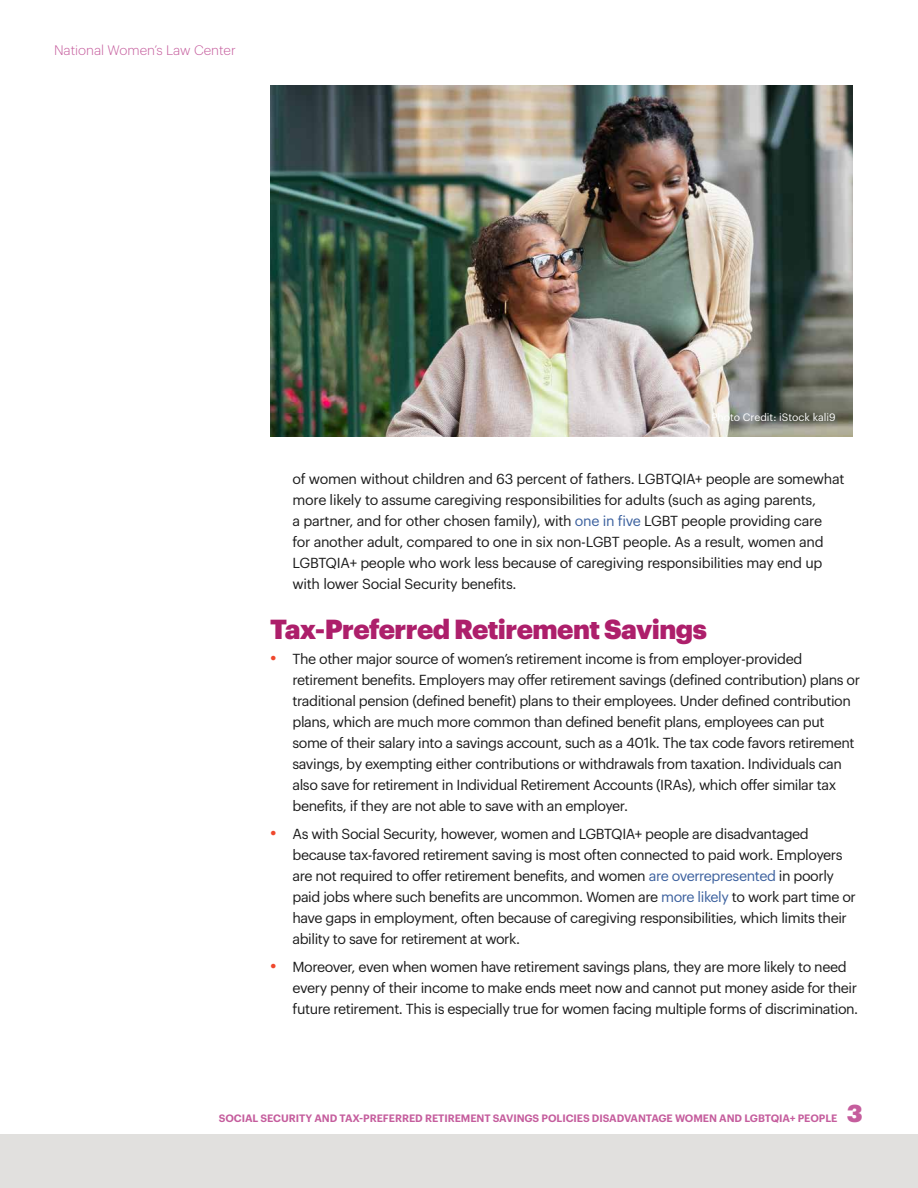
<style>
.page{position:relative;width:918px;height:1188px;background:#fff}
.page>*{position:absolute;margin:0;border:0;box-sizing:border-box;transform-origin:0 0}
.t1{font:900 27px "Graphik";letter-spacing:-.02em;color:#ad1f6b}
.t2{font:14.25px/21px "Graphik";letter-spacing:-.03em;color:#1c1c1c}
.t3{font:300 13.5px "Graphik";color:#c55d9d}
.t4{font:600 10.5px "Graphik";letter-spacing:-.005em;color:#c55d9d}
.t5{font:10.5px "Graphik";color:#fff}
.s1{color:#3b609e}
.s2{font-size:19.5px;color:#ef482d}
.s3{font-weight:900;font-size:24px}
</style>
<div class="page">
<div style="left:0;top:1134px;width:918px;height:54px;background:#e1e0de"></div>
<img style="left:270px;top:86px;width:582px;height:350px">
<p class="t3" style="left:54px;top:41px;width:183px">National Women’s Law Center</p>
<p class="t5" style="left:711px;top:410px;width:126px">Photo Credit: iStock kali9</p>
<p class="t2" style="left:292px;top:467px;width:553px">of women without children and 63 percent of fathers. LGBTQIA+ people are somewhat more likely to assume caregiving responsibilities for adults (such as aging parents,<br>a partner, and for other chosen family), with <span class="s1">one in five</span> LGBT people providing care<br>for another adult, compared to one in six non-LGBT people. As a result, women and LGBTQIA+ people who work less because of caregiving responsibilities may end up with lower Social Security benefits.</p>
<h1 class="t1" style="left:270px;top:608px;width:438px">Tax-Preferred Retirement Savings</h1>
<p class="t2" style="left:292px;top:648px;width:569px;text-indent:-22px"><span class="s2">•</span> The other major source of women’s retirement income is from employer-provided retirement benefits. Employers may offer retirement savings (defined contribution) plans or traditional pension (defined benefit) plans to their employees. Under defined contribution plans, which are much more common than defined benefit plans, employees can put some of their salary into a savings account, such as a 401k. The tax code favors retirement savings, by exempting either contributions or withdrawals from taxation. Individuals can also save for retirement in Individual Retirement Accounts (IRAs), which offer similar tax benefits, if they are not able to save with an employer.</p>
<p class="t2" style="left:292px;top:822px;width:565px;text-indent:-22px"><span class="s2">•</span> As with Social Security, however, women and LGBTQIA+ people are disadvantaged because tax-favored retirement saving is most often connected to paid work. Employers are not required to offer retirement benefits, and women <span class="s1">are overrepresented</span> in poorly paid jobs where such benefits are uncommon. Women are <span class="s1">more likely</span> to work part time or have gaps in employment, often because of caregiving responsibilities, which limits their ability to save for retirement at work.</p>
<p class="t2" style="left:292px;top:955px;width:567px;text-indent:-22px"><span class="s2">•</span> Moreover, even when women have retirement savings plans, they are more likely to need every penny of their income to make ends meet now and cannot put money aside for their future retirement. This is especially true for women facing multiple forms of discrimination.</p>
<p class="t4" style="left:219px;top:1110px;width:646px">SOCIAL SECURITY AND TAX-PREFERRED RETIREMENT SAVINGS POLICIES DISADVANTAGE WOMEN AND LGBTQIA+ PEOPLE <span class="s3">3</span></p>
</div>
